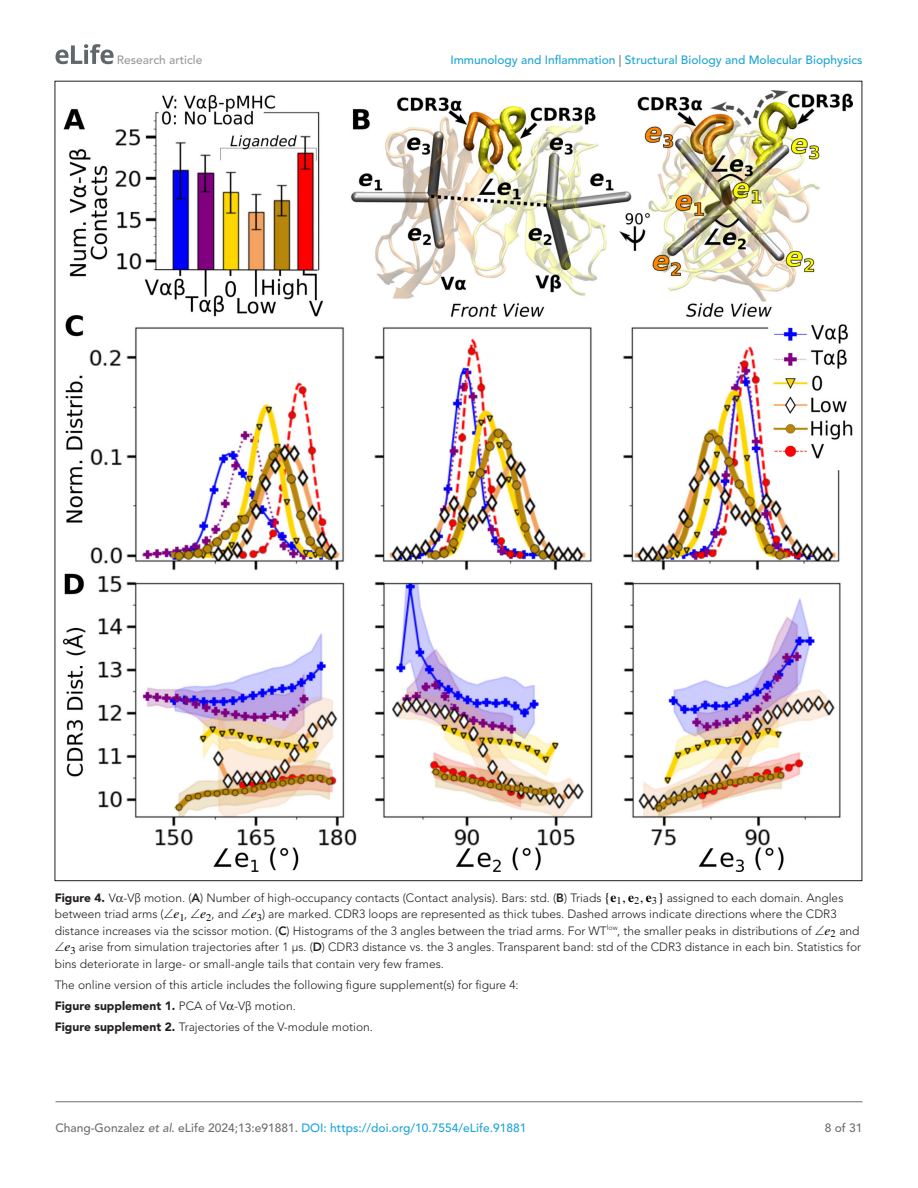
<style>
.page{position:relative;width:918px;height:1188px;background:#fff}
.page>*{position:absolute;margin:0;border:0;box-sizing:border-box;transform-origin:0 0}
.t1{font:300 12px/16.5px "Avenir LT Std";color:#231f20}
.t2{font:500 12px "Avenir LT Std";color:#1ea4d7}
.t3{font:500 12px "Avenir LT Std";color:#9a9a9a}
.t4{font:500 12px "Avenir LT Std";color:#6e6e70}
.s1{color:#6e6e70}
.s2{font-weight:900}
.s3{font-family:"Segoe UI"}
.s4{font-weight:800}
.s5{font-family:"STIX General";font-weight:400;font-size:13.5px;color:#000}
.s6{font-family:"STIX General";font-weight:700;font-size:13.5px;color:#000}
.s7{font-family:"MSAM10";font-weight:400;font-size:13.5px;color:#000}
.s8{font-family:"STIX General";font-weight:400;font-style:italic;font-size:13.5px;color:#000}
.s9{font-style:italic;color:#6e6e70}
</style>
<div class="page">
<svg style="left:56px;top:44px;width:58px;height:20px"></svg>
<hr style="left:56px;top:1101px;width:806px;height:1px;background:#6e6e70">
<img style="left:64px;top:90px;width:789px;height:782px">
<p class="t3" style="left:117px;top:53px;width:87px">Research article</p>
<p class="t2" style="left:450px;top:53px;width:414px">Immunology and Inflammation <span class="s1">|</span> Structural Biology and Molecular Biophysics</p>
<p class="t1" style="left:55px;top:890px;width:808px"><span class="s2">Figure 4.</span> V -V<span class="s3">β</span> motion. (<span class="s4">A</span>) Number of high-occupancy contacts (Contact analysis). Bars: std. (<span class="s4">B</span>) Triads <span class="s5">{</span><span class="s6">e</span><sub>1</sub><span class="s5">,</span> <span class="s6">e</span><sub>2</sub><span class="s5">,</span> <span class="s6">e</span><sub>3</sub><span class="s5">}</span> assigned to each domain. Angles between triad arms (<span class="s7">∠</span><span class="s8">e</span><sub>1</sub>, <span class="s7">∠</span><span class="s8">e</span><sub>2</sub>, and <span class="s7">∠</span><span class="s8">e</span><sub>3</sub>) are marked. CDR3 loops are represented as thick tubes. Dashed arrows indicate directions where the CDR3 distance increases via the scissor motion. (<span class="s4">C</span>) Histograms of the 3 angles between the triad arms. For WT<sup>low</sup>, the smaller peaks in distributions of <span class="s7">∠</span><span class="s8">e</span><sub>2</sub> and <span class="s7">∠</span><span class="s8">e</span><sub>3</sub> arise from simulation trajectories after 1 µs. (<span class="s4">D</span>) CDR3 distance vs. the 3 angles. Transparent band: std of the CDR3 distance in each bin. Statistics for bins deteriorate in large- or small-angle tails that contain very few frames.</p>
<p class="t1" style="left:55px;top:974px;width:466px;line-height:21px">The online version of this article includes the following figure supplement(s) for figure 4:<br><span class="s2">Figure supplement 1.</span> PCA of V -V<span class="s3">β</span> motion.<br><span class="s2">Figure supplement 2.</span> Trajectories of the V-module motion.</p>
<p class="t2" style="left:56px;top:1121px;width:472px"><span class="s1">Chang-Gonzalez</span> <span class="s9">et al</span><span class="s1">. eLife 2024;13:e91881.</span> DOI: https://doi.org/10.7554/eLife.91881</p>
<p class="t4" style="left:825px;top:1121px;width:39px">8 of 31</p>
</div>
